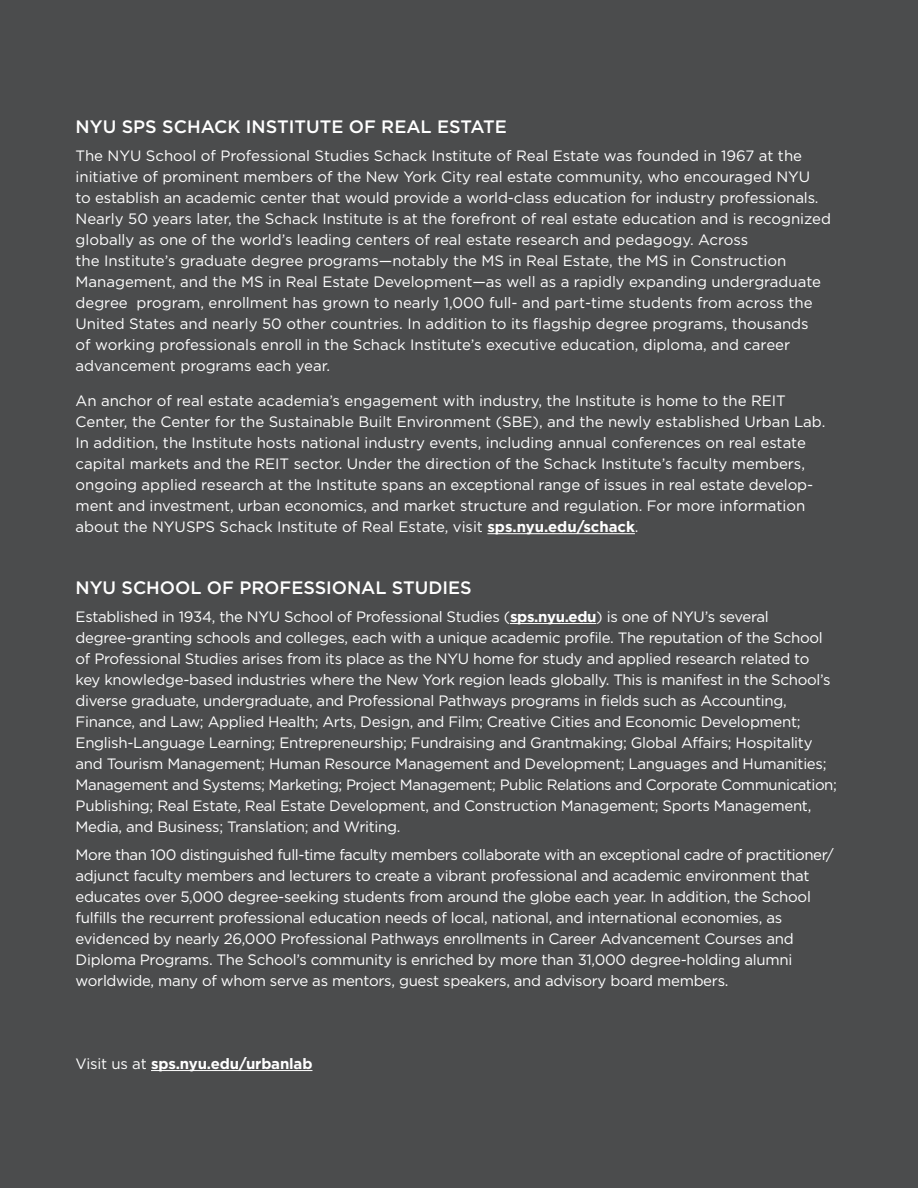
<style>
.page{position:relative;width:918px;height:1188px;background:#4b4c4d}
.page>*{position:absolute;margin:0;border:0;box-sizing:border-box;transform-origin:0 0}
.t1{font:500 18px "Gotham";color:#fff}
.t2{font:15px/21px "Gotham";letter-spacing:-.02em;color:#fff}
.t3{font:15px/21px "Gotham";color:#fff}
.t4{font:700 15px "Gotham";letter-spacing:-.01em;color:#fff}
.s1{font-weight:700}
.s2{font-weight:400}
</style>
<div class="page">
<hr style="left:487px;top:533px;width:148px;height:1px;background:#fff">
<hr style="left:510px;top:623px;width:86px;height:1px;background:#fff">
<hr style="left:151px;top:1070px;width:161px;height:1px;background:#fff">
<p class="t1" style="left:76px;top:115px;width:433px">NYU SPS SCHACK INSTITUTE OF REAL ESTATE</p>
<p class="t3" style="left:76px;top:145px;width:757px">The NYU School of Professional Studies Schack Institute of Real Estate was founded in 1967 at the initiative of prominent members of the New York City real estate community, who encouraged NYU<br>to establish an academic center that would provide a world-class education for industry professionals.<br>Nearly 50 years later, the Schack Institute is at the forefront of real estate education and is recognized globally as one of the world’s leading centers of real estate research and pedagogy. Across<br>the Institute’s graduate degree programs—notably the MS in Real Estate, the MS in Construction Management, and the MS in Real Estate Development—as well as a rapidly expanding undergraduate degree program, enrollment has grown to nearly 1,000 full- and part-time students from across the United States and nearly 50 other countries. In addition to its flagship degree programs, thousands<br>of working professionals enroll in the Schack Institute’s executive education, diploma, and career advancement programs each year.</p>
<p class="t3" style="left:76px;top:389px;width:751px">An anchor of real estate academia’s engagement with industry, the Institute is home to the REIT Center, the Center for the Sustainable Built Environment (SBE), and the newly established Urban Lab.<br>In addition, the Institute hosts national industry events, including annual conferences on real estate capital markets and the REIT sector. Under the direction of the Schack Institute’s faculty members, ongoing applied research at the Institute spans an exceptional range of issues in real estate develop&shy;ment and investment, urban economics, and market structure and regulation. For more information about the NYUSPS Schack Institute of Real Estate, visit <span class="s1">sps.nyu.edu/schack</span>.</p>
<p class="t1" style="left:76px;top:576px;width:398px">NYU SCHOOL OF PROFESSIONAL STUDIES</p>
<p class="t2" style="left:76px;top:606px;width:763px">Established in 1934, the NYU School of Professional Studies (<span class="s1">sps.nyu.edu</span>) is one of NYU’s several degree-granting schools and colleges, each with a unique academic profile. The reputation of the School of Professional Studies arises from its place as the NYU home for study and applied research related to key knowledge-based industries where the New York region leads globally. This is manifest in the School’s diverse graduate, undergraduate, and Professional Pathways programs in fields such as Accounting, Finance, and Law; Applied Health; Arts, Design, and Film; Creative Cities and Economic Development; English-Language Learning; Entrepreneurship; Fundraising and Grantmaking; Global Affairs; Hospitality and Tourism Management; Human Resource Management and Development; Languages and Humanities; Management and Systems; Marketing; Project Management; Public Relations and Corporate Communication; Publishing; Real Estate, Real Estate Development, and Construction Management; Sports Management, Media, and Business; Translation; and Writing.</p>
<p class="t2" style="left:76px;top:844px;width:760px">More than 100 distinguished full-time faculty members collaborate with an exceptional cadre of practitioner/ adjunct faculty members and lecturers to create a vibrant professional and academic environment that educates over 5,000 degree-seeking students from around the globe each year. In addition, the School fulfills the recurrent professional education needs of local, national, and international economies, as evidenced by nearly 26,000 Professional Pathways enrollments in Career Advancement Courses and Diploma Programs. The School’s community is enriched by more than 31,000 degree-holding alumni worldwide, many of whom serve as mentors, guest speakers, and advisory board members.</p>
<p class="t4" style="left:76px;top:1054px;width:238px"><span class="s2">Visit us at</span> sps.nyu.edu/urbanlab</p>
</div>
